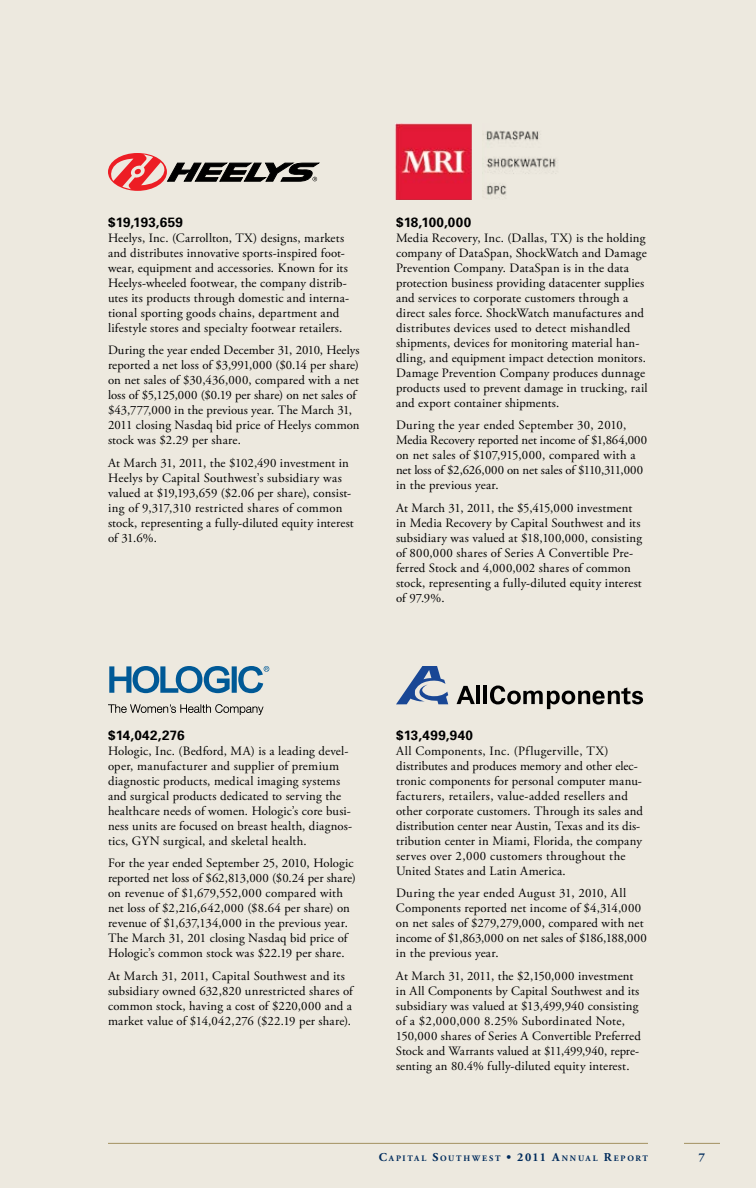
<style>
.page{position:relative;width:756px;height:1188px;background:#ede9df}
.page>*{position:absolute;margin:0;border:0;box-sizing:border-box;transform-origin:0 0}
.t1{font:700 13.5px "Univers";letter-spacing:.02em;color:#000}
.t2{font:12.75px/15px "Adobe Garamond Pro";letter-spacing:.015em;color:#000}
.t3{font:700 12px "Adobe Garamond Pro";color:#002b5c}
.t4{font:700 8.4px "Adobe Garamond Pro";letter-spacing:.205em;color:#002b5c}
.s1{font-size:12px}
</style>
<div class="page">
<hr style="left:108px;top:1143px;width:540px;height:1px;background:#a39161">
<hr style="left:684px;top:1143px;width:36px;height:1px;background:#a39161">
<svg style="left:108px;top:153px;width:211px;height:38px"></svg>
<svg style="left:396px;top:666px;width:52px;height:38px"></svg>
<svg style="left:457px;top:686px;width:18px;height:18px"></svg>
<hr style="left:477px;top:686px;width:3px;height:18px;background:#000">
<hr style="left:484px;top:686px;width:3px;height:18px;background:#000">
<svg style="left:490px;top:686px;width:153px;height:23px"></svg>
<img style="left:396px;top:124px;width:75px;height:76px">
<img style="left:483px;top:130px;width:74px;height:65px">
<svg style="left:108px;top:704px;width:156px;height:11px"></svg>
<svg style="left:109px;top:666px;width:160px;height:27px"></svg>
<p class="t1" style="left:108px;top:214px;width:77px">$19,193,659</p>
<p class="t2" style="left:108px;top:231px;width:243px">Heelys, Inc. (Carrollton, TX) designs, markets and distributes innovative sports-inspired foot&shy;wear, equipment and accessories. Known for its Heelys-wheeled footwear, the company distrib&shy;utes its products through domestic and interna&shy;tional sporting goods chains, department and lifestyle stores and specialty footwear retailers.</p>
<p class="t2" style="left:108px;top:343px;width:253px">During the year ended December 31, 2010, Heelys reported a net loss of $3,991,000 ($0.14 per share) on net sales of $30,436,000, compared with a net loss of $5,125,000 ($0.19 per share) on net sales of $43,777,000 in the previous year. The March 31, 2011 closing Nasdaq bid price of Heelys common stock was $2.29 per share.</p>
<p class="t2" style="left:108px;top:456px;width:247px">At March 31, 2011, the $102,490 investment in Heelys by Capital Southwest’s subsidiary was valued at $19,193,659 ($2.06 per share), consist&shy;ing of 9,317,310 restricted shares of common stock, representing a fully-diluted equity interest of 31.6%.</p>
<p class="t1" style="left:396px;top:214px;width:77px">$18,100,000</p>
<p class="t2" style="left:396px;top:231px;width:253px">Media Recovery, Inc. (Dallas, TX) is the holding company of DataSpan, ShockWatch and Damage Prevention Company. DataSpan is in the data protection business providing datacenter supplies and services to corporate customers through a direct sales force. ShockWatch manufactures and distributes devices used to detect mishandled shipments, devices for monitoring material han&shy;dling, and equipment impact detection monitors.<br>Damage Prevention Company produces dunnage products used to prevent damage in trucking, rail and export container shipments.</p>
<p class="t2" style="left:396px;top:418px;width:253px">During the year ended September 30, 2010, Media Recovery reported net income of $1,864,000 on net sales of $107,915,000, compared with a net loss of $2,626,000 on net sales of $110,311,000 in the previous year.</p>
<p class="t2" style="left:396px;top:501px;width:248px">At March 31, 2011, the $5,415,000 investment in Media Recovery by Capital Southwest and its subsidiary was valued at $18,100,000, consisting of 800,000 shares of Series A Convertible Pre&shy;ferred Stock and 4,000,002 shares of common stock, representing a fully-diluted equity interest of 97.9%.</p>
<p class="t1" style="left:108px;top:727px;width:78px">$14,042,276</p>
<p class="t2" style="left:108px;top:744px;width:246px">Hologic, Inc. (Bedford, MA) is a leading devel&shy;oper, manufacturer and supplier of premium diagnostic products, medical imaging systems and surgical products dedicated to serving the healthcare needs of women. Hologic’s core busi&shy;ness units are focused on breast health, diagnos&shy;tics, GYN surgical, and skeletal health.</p>
<p class="t2" style="left:108px;top:856px;width:249px">For the year ended September 25, 2010, Hologic reported net loss of $62,813,000 ($0.24 per share) on revenue of $1,679,552,000 compared with net loss of $2,216,642,000 ($8.64 per share) on revenue of $1,637,134,000 in the previous year.<br>The March 31, 201 closing Nasdaq bid price of Hologic’s common stock was $22.19 per share.</p>
<p class="t2" style="left:108px;top:969px;width:246px">At March 31, 2011, Capital Southwest and its subsidiary owned 632,820 unrestricted shares of common stock, having a cost of $220,000 and a market value of $14,042,276 ($22.19 per share).</p>
<p class="t1" style="left:396px;top:727px;width:79px">$13,499,940</p>
<p class="t2" style="left:396px;top:744px;width:249px">All Components, Inc. (Pflugerville, TX) distributes and produces memory and other elec&shy;tronic components for personal computer manu&shy;facturers, retailers, value-added resellers and other corporate customers. Through its sales and distribution center near Austin, Texas and its dis&shy;tribution center in Miami, Florida, the company serves over 2,000 customers throughout the United States and Latin America.</p>
<p class="t2" style="left:396px;top:886px;width:252px">During the year ended August 31, 2010, All Components reported net income of $4,314,000 on net sales of $279,279,000, compared with net income of $1,863,000 on net sales of $186,188,000 in the previous year.</p>
<p class="t2" style="left:396px;top:969px;width:246px">At March 31, 2011, the $2,150,000 investment in All Components by Capital Southwest and its subsidiary was valued at $13,499,940 consisting of a $2,000,000 8.25% Subordinated Note, 150,000 shares of Series A Convertible Preferred Stock and Warrants valued at $11,499,940, repre&shy;senting an 80.4% fully-diluted equity interest.</p>
<p class="t4" style="left:379px;top:1153px;width:271px"><span class="s1">C</span>APITAL <span class="s1">S</span>OUTHWEST <span class="s1">• 2011 A</span>NNUAL <span class="s1">R</span>EPORT</p>
<p class="t3" style="left:699px;top:1150px;width:8px">7</p>
</div>
